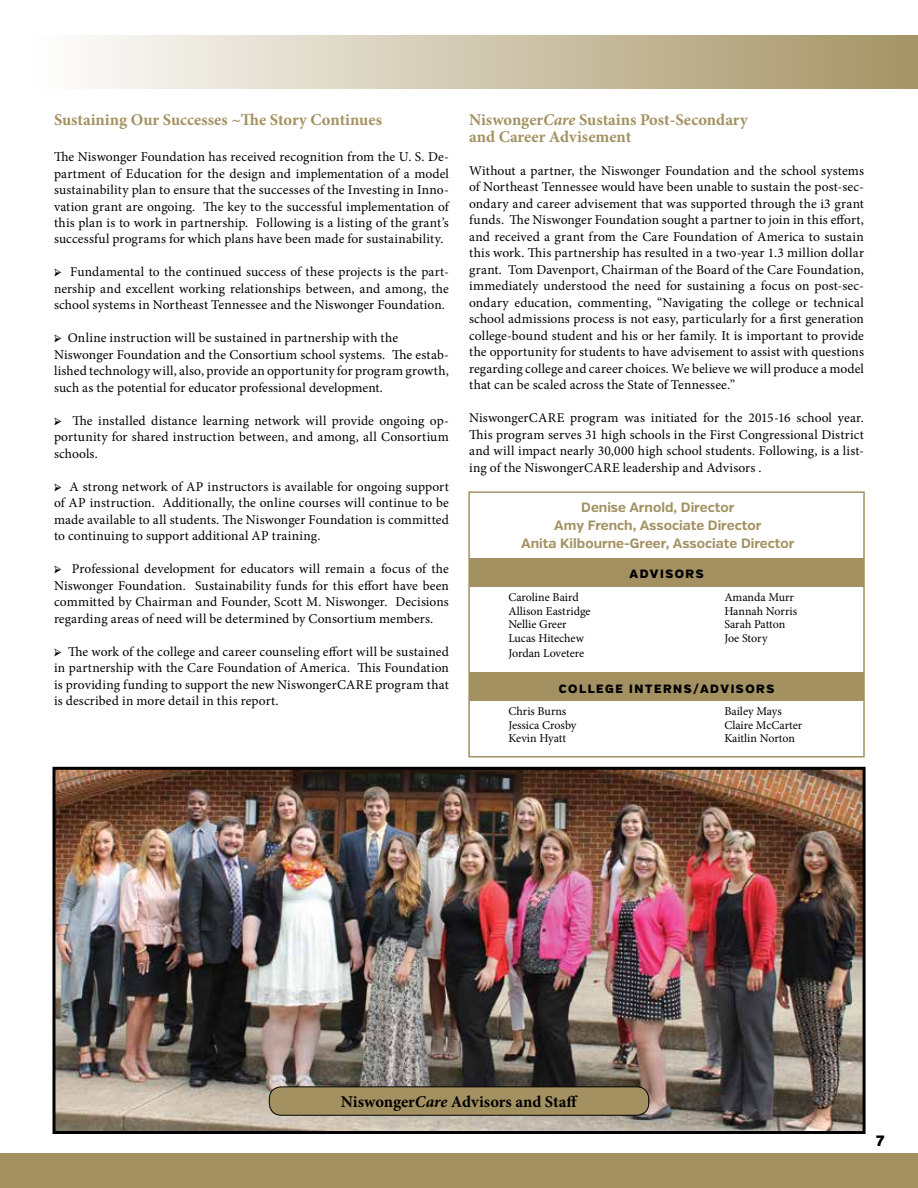
<style>
.page{position:relative;width:918px;height:1188px;background:#fff}
.page>*{position:absolute;margin:0;border:0;box-sizing:border-box;transform-origin:0 0}
.t1{font:700 16.5px/16.5px "Minion Pro";color:#a39161}
.t2{font:700 16.5px "Minion Pro";color:#000}
.t3{font:900 15px "Verb";color:#000}
.t4{font:13.5px/16.5px "Minion Pro";letter-spacing:.01em;color:#000;text-align:justify}
.t5{font:700 13.5px/18px "Verb";color:#a39161;text-align:center}
.t6{font:12px "Minion Pro";letter-spacing:-.005em;color:#000}
.t7{font:900 12px "Verb";letter-spacing:.13em;color:#000}
.s1{font-style:italic}
</style>
<div class="page">
<div style="left:0;top:1153px;width:918px;height:35px;background:#a39161"></div>
<div style="left:469px;top:673px;width:395px;height:28px;background:#a39161"></div>
<div style="left:469px;top:559px;width:395px;height:28px;background:#a39161"></div>
<div style="left:468px;top:491px;width:397px;height:267px;border:2px solid #a39161"></div>
<img style="left:56px;top:771px;width:806px;height:359px">
<div style="left:52px;top:767px;width:814px;height:367px;border:3px solid #000"></div>
<div style="left:24px;top:36px;width:894px;height:53px;background:linear-gradient(to right,#fff,#a59365)"></div>
<div style="left:269px;top:1087px;width:380px;height:28px;background:#a39161;border-radius:12px"></div>
<div style="left:269px;top:1086px;width:380px;height:30px;border:1px solid #000;border-radius:12px"></div>
<p class="t1" style="left:54px;top:112px;width:330px">Sustaining Our Successes ~The Story Continues</p>
<p class="t4" style="left:54px;top:149px;width:396px">The Niswonger Foundation has received recognition from the U. S. De&shy;partment of Education for the design and implementation of a model sustainability plan to ensure that the successes of the Investing in Inno&shy;vation grant are ongoing. The key to the successful implementation of this plan is to work in partnership. Following is a listing of the grant’s successful programs for which plans have been made for sustainability.</p>
<p class="t4" style="left:54px;top:264px;width:396px">➢ Fundamental to the continued success of these projects is the part&shy;nership and excellent working relationships between, and among, the school systems in Northeast Tennessee and the Niswonger Foundation.</p>
<p class="t4" style="left:54px;top:330px;width:396px;text-align:left">➢ Online instruction will be sustained in partnership with the Niswonger Foundation and the Consortium school systems. The estab&shy;lished technology will, also, provide an opportunity for program growth, such as the potential for educator professional development.</p>
<p class="t4" style="left:54px;top:412px;width:396px">➢ The installed distance learning network will provide ongoing op&shy;portunity for shared instruction between, and among, all Consortium schools.</p>
<p class="t4" style="left:54px;top:478px;width:396px">➢ A strong network of AP instructors is available for ongoing support of AP instruction. Additionally, the online courses will continue to be made available to all students. The Niswonger Foundation is committed to continuing to support additional AP training.</p>
<p class="t4" style="left:54px;top:561px;width:396px">➢ Professional development for educators will remain a focus of the Niswonger Foundation. Sustainability funds for this effort have been committed by Chairman and Founder, Scott M. Niswonger. Decisions regarding areas of need will be determined by Consortium members.</p>
<p class="t4" style="left:54px;top:643px;width:396px">➢ The work of the college and career counseling effort will be sustained in partnership with the Care Foundation of America. This Foundation is providing funding to support the new NiswongerCARE program that is described in more detail in this report.</p>
<p class="t1" style="left:469px;top:112px;width:280px">Niswonger<span class="s1">Care</span> Sustains Post-Secondary and Career Advisement</p>
<p class="t4" style="left:469px;top:162px;width:396px">Without a partner, the Niswonger Foundation and the school systems of Northeast Tennessee would have been unable to sustain the post-sec&shy;ondary and career advisement that was supported through the i3 grant funds. The Niswonger Foundation sought a partner to join in this effort, and received a grant from the Care Foundation of America to sustain this work. This partnership has resulted in a two-year 1.3 million dollar grant. Tom Davenport, Chairman of the Board of the Care Foundation, immediately understood the need for sustaining a focus on post-sec&shy;ondary education, commenting, “Navigating the college or technical school admissions process is not easy, particularly for a first generation college-bound student and his or her family. It is important to provide the opportunity for students to have advisement to assist with questions regarding college and career choices. We believe we will produce a model that can be scaled across the State of Tennessee.”</p>
<p class="t4" style="left:469px;top:410px;width:396px">NiswongerCARE program was initiated for the 2015-16 school year.<br>This program serves 31 high schools in the First Congressional District and will impact nearly 30,000 high school students. Following, is a list&shy;ing of the NiswongerCARE leadership and Advisors .</p>
<p class="t5" style="left:521px;top:499px;width:275px">Denise Arnold, Director<br>Amy French, Associate Director<br>Anita Kilbourne-Greer, Associate Director</p>
<p class="t7" style="left:629px;top:567px;width:76px">ADVISORS</p>
<p class="t6" style="left:508px;top:589px;width:72px">Caroline Baird</p>
<p class="t6" style="left:724px;top:589px;width:71px">Amanda Murr</p>
<p class="t6" style="left:508px;top:603px;width:84px">Allison Eastridge</p>
<p class="t6" style="left:724px;top:603px;width:74px">Hannah Norris</p>
<p class="t6" style="left:508px;top:616px;width:60px">Nellie Greer</p>
<p class="t6" style="left:724px;top:616px;width:62px">Sarah Patton</p>
<p class="t6" style="left:508px;top:630px;width:77px">Lucas Hitechew</p>
<p class="t6" style="left:724px;top:630px;width:45px">Joe Story</p>
<p class="t6" style="left:508px;top:645px;width:77px">Jordan Lovetere</p>
<p class="t7" style="left:559px;top:681px;width:217px">COLLEGE INTERNS/ADVISORS</p>
<p class="t6" style="left:508px;top:703px;width:60px">Chris Burns</p>
<p class="t6" style="left:724px;top:703px;width:59px">Bailey Mays</p>
<p class="t6" style="left:508px;top:717px;width:70px">Jessica Crosby</p>
<p class="t6" style="left:724px;top:717px;width:80px">Claire McCarter</p>
<p class="t6" style="left:508px;top:730px;width:59px">Kevin Hyatt</p>
<p class="t6" style="left:724px;top:730px;width:72px">Kaitlin Norton</p>
<p class="t2" style="left:341px;top:1090px;width:238px">Niswonger<span class="s1">Care</span> Advisors and Staff</p>
<p class="t3" style="left:876px;top:1132px;width:10px">7</p>
</div>
